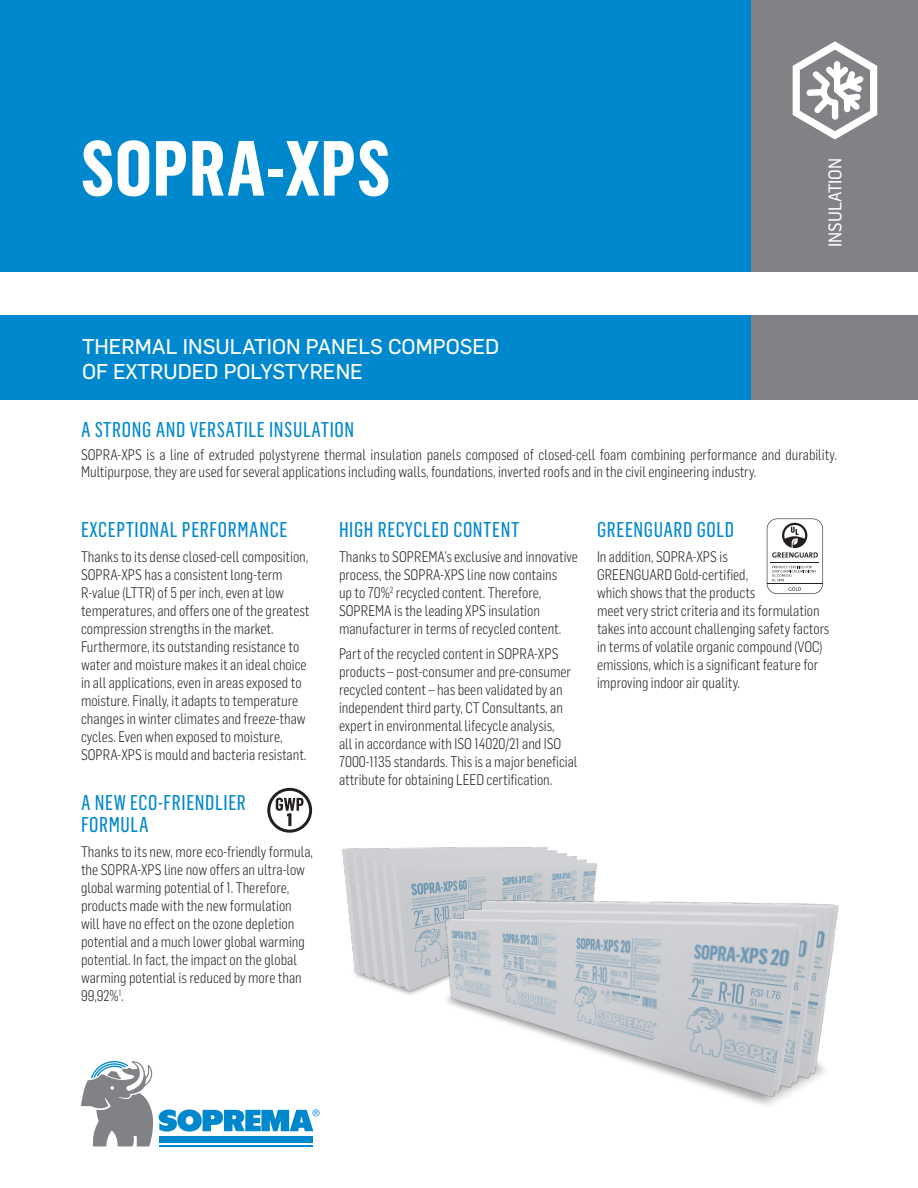
<style>
.page{position:relative;width:918px;height:1188px;background:#fff}
.page>*{position:absolute;margin:0;border:0;box-sizing:border-box;transform-origin:0 0}
.t1{font:700 76.5px "Flama Condensed";letter-spacing:.01em;color:#fff}
.t2{font:21px/22.5px "Flama Condensed Basic";letter-spacing:.03em;color:#0088ce}
.t3{font:21px/25.2px "Flama Basic";color:#fff}
.t4{font:18px "Flama Semicondensed Basic";letter-spacing:-.01em;color:#fff}
.t5{font:300 15px/18px "Flama Semicondensed";color:#231f20;scale:.9 1}
</style>
<div class="page">
<div style="left:0;top:0;width:918px;height:271px;background:#0088ce"></div>
<div style="left:0;top:315px;width:918px;height:85px;background:#0088ce"></div>
<div style="left:752px;top:0;width:166px;height:271px;background:#808285"></div>
<div style="left:752px;top:315px;width:166px;height:85px;background:#808285"></div>
<svg style="left:793px;top:41px;width:84px;height:99px"></svg>
<div style="left:159px;top:1136px;width:154px;height:7px;background:#0088ce"></div>
<hr style="left:159px;top:1145px;width:154px;height:1px;background:#0088ce">
<svg style="left:81px;top:1061px;width:72px;height:86px"></svg>
<svg style="left:159px;top:1109px;width:161px;height:23px"></svg>
<img style="left:342px;top:846px;width:245px;height:149px">
<img style="left:419px;top:860px;width:420px;height:245px">
<svg style="left:767px;top:519px;width:56px;height:75px"></svg>
<svg style="left:267px;top:788px;width:45px;height:45px"></svg>
<p class="t1" style="left:81px;top:120px;width:311px">SOPRA-XPS</p>
<p class="t3" style="left:82px;top:333px;width:419px">THERMAL INSULATION PANELS COMPOSED<br>OF EXTRUDED POLYSTYRENE</p>
<p class="t4" style="left:823px;top:247px;width:90px;rotate:-90deg">INSULATION</p>
<p class="t2" style="left:81px;top:417px;width:275px">A STRONG AND VERSATILE INSULATION</p>
<p class="t5" style="left:81px;top:446px;width:842px;line-height:16.5px">SOPRA-XPS is a line of extruded polystyrene thermal insulation panels composed of closed-cell foam combining performance and durability.<br>Multipurpose, they are used for several applications including walls, foundations, inverted roofs and in the civil engineering industry.</p>
<p class="t2" style="left:81px;top:518px;width:208px">EXCEPTIONAL PERFORMANCE</p>
<p class="t5" style="left:81px;top:547px;width:255px">Thanks to its dense closed-cell composition, SOPRA-XPS has a consistent long-term R-value (LTTR) of 5 per inch, even at low temperatures, and offers one of the greatest compression strengths in the market.<br>Furthermore, its outstanding resistance to water and moisture makes it an ideal choice in all applications, even in areas exposed to moisture. Finally, it adapts to temperature changes in winter climates and freeze-thaw cycles. Even when exposed to moisture, SOPRA-XPS is mould and bacteria resistant.</p>
<p class="t2" style="left:81px;top:790px;width:166px">A NEW ECO-FRIENDLIER<br>FORMULA</p>
<p class="t5" style="left:81px;top:842px;width:260px">Thanks to its new, more eco-friendly formula, the SOPRA-XPS line now offers an ultra-low global warming potential of 1. Therefore, products made with the new formulation will have no effect on the ozone depletion potential and a much lower global warming potential. In fact, the impact on the global warming potential is reduced by more than 99,92%<sup>1</sup>.</p>
<p class="t2" style="left:339px;top:518px;width:182px">HIGH RECYCLED CONTENT</p>
<p class="t5" style="left:339px;top:547px;width:267px">Thanks to SOPREMA’s exclusive and innovative process, the SOPRA-XPS line now contains<br>up to 70%<sup>2</sup> recycled content. Therefore, SOPREMA is the leading XPS insulation manufacturer in terms of recycled content.</p>
<p class="t5" style="left:339px;top:644px;width:267px">Part of the recycled content in SOPRA-XPS products – post-consumer and pre-consumer recycled content – has been validated by an independent third party, CT Consultants, an expert in environmental lifecycle analysis,<br>all in accordance with ISO 14020/21 and ISO 7000-1135 standards. This is a major beneficial attribute for obtaining LEED certification.</p>
<p class="t2" style="left:597px;top:518px;width:139px">GREENGUARD GOLD</p>
<p class="t5" style="left:597px;top:547px;width:260px">In addition, SOPRA-XPS is<br>GREENGUARD Gold-certified,<br>which shows that the products<br>meet very strict criteria and its formulation takes into account challenging safety factors in terms of volatile organic compound (VOC) emissions, which is a significant feature for improving indoor air quality.</p>
</div>
